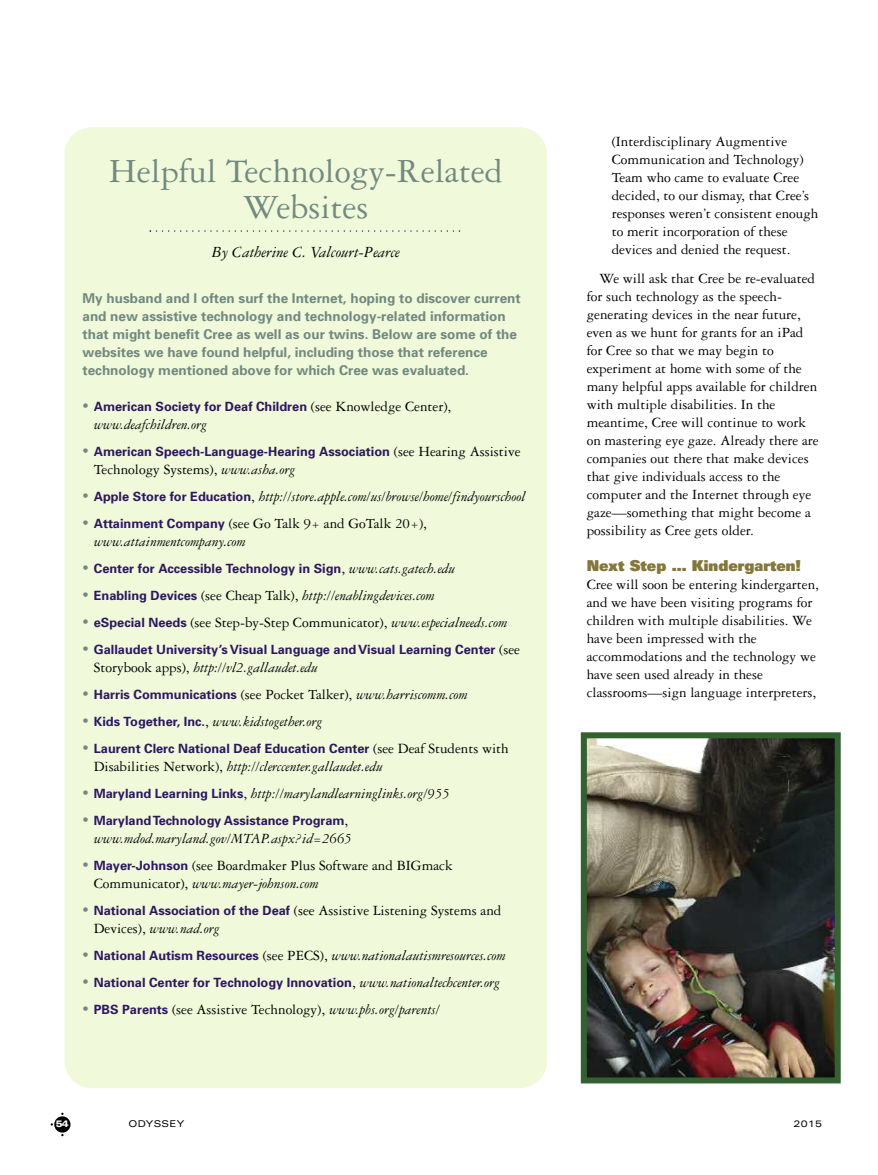
<style>
.page{position:relative;width:878px;height:1175px;background:#fff}
.page>*{position:absolute;margin:0;border:0;box-sizing:border-box;transform-origin:0 0}
.t1{font:36px/36px "Garamond Three";color:#728980;text-align:center}
.t2{font:italic 16.5px "Garamond Three";color:#000}
.t3{font:15px/18px "Garamond Three";color:#000}
.t4{font:italic 15px "Garamond Three";color:#000}
.t5{font:900 15px "Univers";color:#83773a}
.t6{font:700 13.5px/18px "Univers";color:#728980}
.t7{font:700 12.75px "Univers";color:#2e1761}
.t8{font:expanded 9.3px "Univers";letter-spacing:.035em;color:#000}
.t9{font:900 expanded 9.3px "Univers";color:#fff}
.s1{font-size:18px;color:#728980}
.s2{font-family:"Garamond Three";font-weight:400;font-size:15px;color:#000}
.s3{font-style:italic}
.s4{font-family:"Univers";font-weight:700;font-style:normal;font-size:18px;color:#728980}
.s5{font-family:"Univers";font-weight:700;font-style:normal;font-size:12.75px;color:#2e1761}
.s6{font-style:normal}
.s7{font-family:"Univers";font-weight:700;font-size:18px;color:#728980}
.s8{font-family:"Univers";font-weight:700;font-size:12.75px;color:#2e1761}
.s9{font-family:"Garamond Three";font-weight:400;font-style:italic;font-size:15px;color:#000}
</style>
<div class="page">
<div style="left:54px;top:1116px;width:16px;height:16px;background:#000;border-radius:50%"></div>
<div style="left:64px;top:127px;width:483px;height:961px;background:#f0f9da;border-radius:27px"></div>
<svg style="left:150px;top:230px;width:310px;height:2px"></svg>
<img style="left:587px;top:739px;width:246px;height:337px">
<div style="left:580px;top:732px;width:260px;height:351px;border:6px solid #346130"></div>
<h1 class="t1" style="left:109px;top:157px;width:395px">Helpful Technology-Related<br>Websites</h1>
<p class="t2" style="left:212px;top:247px;width:190px">By Catherine C. Valcourt-Pearce</p>
<p class="t6" style="left:82px;top:290px;width:440px">My husband and I often surf the Internet, hoping to discover current and new assistive technology and technology-related information that might benefit Cree as well as our twins. Below are some of the websites we have found helpful, including those that reference technology mentioned above for which Cree was evaluated.</p>
<p class="t7" style="left:82px;top:401px;width:370px"><span class="s1">•</span> American Society for Deaf Children <span class="s2">(see Knowledge Center),</span></p>
<p class="t4" style="left:94px;top:419px;width:115px">www.deafchildren.org</p>
<p class="t7" style="left:82px;top:446px;width:439px"><span class="s1">•</span> American Speech-Language-Hearing Association <span class="s2">(see Hearing Assistive</span></p>
<p class="t3" style="left:94px;top:461px;width:203px">Technology Systems), <span class="s3">www.asha.org</span></p>
<p class="t4" style="left:82px;top:491px;width:444px"><span class="s4">•</span> <span class="s5">Apple Store for Education</span><span class="s6">,</span> http://store.apple.com/us/browse/home/findyourschool</p>
<p class="t3" style="left:94px;top:515px;width:334px;text-indent:-11px"><span class="s7">•</span> <span class="s8">Attainment Company</span> (see Go Talk 9+ and GoTalk 20+), <span class="s3">www.attainmentcompany.com</span></p>
<p class="t7" style="left:82px;top:563px;width:374px"><span class="s1">•</span> Center for Accessible Technology in Sign<span class="s2">,</span> <span class="s9">www.cats.gatech.edu</span></p>
<p class="t4" style="left:82px;top:590px;width:354px"><span class="s4">•</span> <span class="s5">Enabling Devices</span> <span class="s6">(see Cheap Talk),</span> http://enablingdevices.com</p>
<p class="t3" style="left:82px;top:614px;width:426px"><span class="s7">•</span> <span class="s8">eSpecial Needs</span> (see Step-by-Step Communicator), <span class="s3">www.especialneeds.com</span></p>
<p class="t7" style="left:82px;top:644px;width:439px"><span class="s1">•</span> Gallaudet University’s Visual Language and Visual Learning Center <span class="s2">(see</span></p>
<p class="t4" style="left:94px;top:662px;width:226px"><span class="s6">Storybook apps),</span> http://vl2.gallaudet.edu</p>
<p class="t7" style="left:82px;top:689px;width:386px"><span class="s1">•</span> Harris Communications <span class="s2">(see Pocket Talker),</span> <span class="s9">www.harriscomm.com</span></p>
<p class="t4" style="left:82px;top:716px;width:241px"><span class="s4">•</span> <span class="s5">Kids Together, Inc.</span><span class="s6">,</span> www.kidstogether.org</p>
<p class="t7" style="left:82px;top:743px;width:427px"><span class="s1">•</span> Laurent Clerc National Deaf Education Center <span class="s2">(see Deaf Students with</span></p>
<p class="t4" style="left:94px;top:761px;width:290px"><span class="s6">Disabilities Network),</span> http://clerccenter.gallaudet.edu</p>
<p class="t4" style="left:82px;top:788px;width:369px"><span class="s4">•</span> <span class="s5">Maryland Learning Links</span><span class="s6">,</span> http://marylandlearninglinks.org/955</p>
<p class="t7" style="left:82px;top:815px;width:267px"><span class="s1">•</span> MarylandTechnology Assistance Program<span class="s2">,</span></p>
<p class="t4" style="left:94px;top:833px;width:260px">www.mdod.maryland.gov/MTAP.aspx?id=2665</p>
<p class="t3" style="left:94px;top:857px;width:360px;text-indent:-11px"><span class="s7">•</span> <span class="s8">Mayer-Johnson</span> (see Boardmaker Plus Software and BIGmack<br>Communicator), <span class="s3">www.mayer-johnson.com</span></p>
<p class="t3" style="left:94px;top:902px;width:409px;text-indent:-11px"><span class="s7">•</span> <span class="s8">National Association of the Deaf</span> (see Assistive Listening Systems and<br>Devices), <span class="s3">www.nad.org</span></p>
<p class="t4" style="left:82px;top:950px;width:424px"><span class="s4">•</span> <span class="s5">National Autism Resources</span> <span class="s6">(see PECS),</span> www.nationalautismresources.com</p>
<p class="t7" style="left:82px;top:977px;width:419px"><span class="s1">•</span> National Center for Technology Innovation<span class="s2">,</span> <span class="s9">www.nationaltechcenter.org</span></p>
<p class="t3" style="left:82px;top:1001px;width:359px"><span class="s7">•</span> <span class="s8">PBS Parents</span> (see Assistive Technology), <span class="s3">www.pbs.org/parents/</span></p>
<p class="t3" style="left:611px;top:134px;width:208px">(Interdisciplinary Augmentive Communication and Technology)<br>Team who came to evaluate Cree decided, to our dismay, that Cree’s responses weren’t consistent enough to merit incorporation of these devices and denied the request.</p>
<p class="t3" style="left:586px;top:271px;width:234px;text-indent:13px">We will ask that Cree be re-evaluated for such technology as the speech&shy;generating devices in the near future, even as we hunt for grants for an iPad for Cree so that we may begin to experiment at home with some of the many helpful apps available for children with multiple disabilities. In the meantime, Cree will continue to work on mastering eye gaze. Already there are companies out there that make devices that give individuals access to the computer and the Internet through eye gaze—something that might become a possibility as Cree gets older.</p>
<p class="t5" style="left:586px;top:560px;width:216px">Next Step … Kindergarten!</p>
<p class="t3" style="left:586px;top:577px;width:234px">Cree will soon be entering kindergarten, and we have been visiting programs for children with multiple disabilities. We have been impressed with the accommodations and the technology we have seen used already in these classrooms—sign language interpreters,</p>
<p class="t9" style="left:56px;top:1120px;width:14px">54</p>
<p class="t8" style="left:128px;top:1120px;width:57px">ODYSSEY</p>
<p class="t8" style="left:793px;top:1120px;width:30px">2015</p>
</div>
